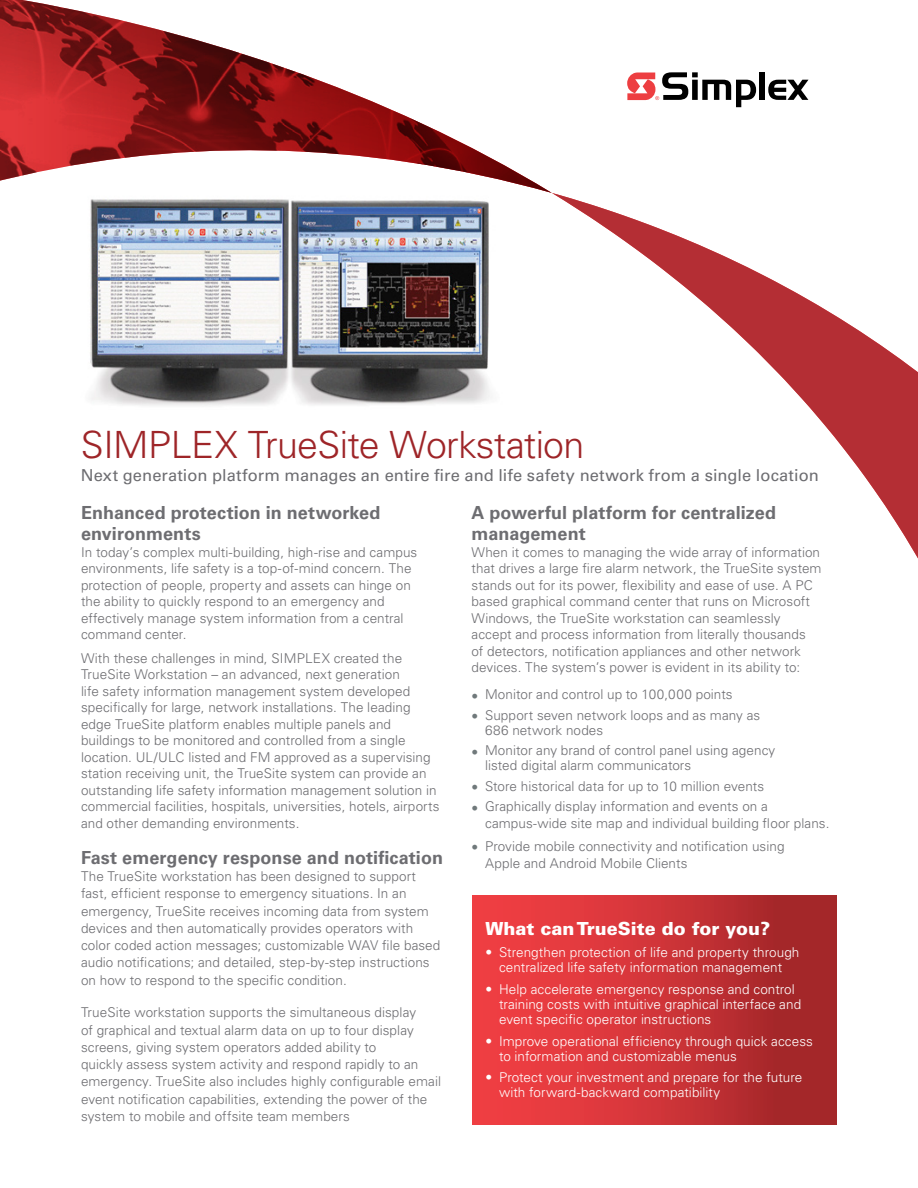
<style>
.page{position:relative;width:918px;height:1188px;background:#fff}
.page>*{position:absolute;margin:0;border:0;box-sizing:border-box;transform-origin:0 0}
.TopHeadline{font:300 37.5px "Univers LT Std";letter-spacing:-.015em;color:#9e2528}
.Subhead2nd_Bold{font:700 18px/21px "Univers LT Std";letter-spacing:.005em;color:#6d6d71}
.RedFeatureHead{font:900 18px "Univers LT Std";color:#fff}
.Subhead2nd{font:16.5px "Univers LT Std";letter-spacing:.005em;color:#6d6d71}
.Body_Copy{font:300 13.5px/16.5px "Univers LT Std";letter-spacing:.005em;color:#6d6d71}
.t1{font:300 13.5px/15px "Univers LT Std";letter-spacing:.005em;color:#fff}
.Subhead2nd_Bold-2{font:300 13.5px/17.2px "Univers LT Std";letter-spacing:.005em;color:#6d6d71}
.s1{color:#70797b}
</style>
<div class="page">
<div style="left:472px;top:895px;width:365px;height:230px;background:linear-gradient(to right,#fa4246,#9e2528)"></div>
<img style="left:90px;top:199px;width:400px;height:207px">
<svg style="left:552px;top:193px;width:366px;height:366px"></svg>
<img style="left:0;top:0;width:552px;height:193px">
<div style="left:759px;top:72px;width:6px;height:28px;background:#000"></div>
<svg style="left:768px;top:80px;width:41px;height:20px"></svg>
<svg style="left:627px;top:72px;width:129px;height:35px"></svg>
<p class="TopHeadline" style="left:81px;top:422px;width:505px">SIMPLEX TrueSite Workstation</p>
<p class="Subhead2nd" style="left:81px;top:465px;width:739px">Next generation platform manages an entire fire and life safety network from a single location</p>
<p class="Subhead2nd_Bold" style="left:472px;top:503px;width:306px">A powerful platform for centralized management</p>
<p class="Body_Copy" style="left:472px;top:544px;width:352px">When it comes to managing the wide array of information that drives a large fire alarm network, the TrueSite system stands out for its power, flexibility and ease of use. A PC based graphical command center that runs on Microsoft Windows, the TrueSite workstation can seamlessly accept and process information from literally thousands<br>of detectors, notification appliances and other network devices. The system’s power is evident in its ability to:</p>
<p class="Body_Copy" style="left:472px;top:686px;width:263px"><span class="s1">•</span> Monitor and control up to 100,000 points</p>
<p class="Body_Copy" style="left:485px;top:708px;width:277px;line-height:15px;text-indent:-14px"><span class="s1">•</span> Support seven network loops and as many as<br>686 network nodes</p>
<p class="Body_Copy" style="left:485px;top:743px;width:292px;line-height:15px;text-indent:-14px"><span class="s1">•</span> Monitor any brand of control panel using agency listed digital alarm communicators</p>
<p class="Body_Copy" style="left:472px;top:778px;width:294px"><span class="s1">•</span> Store historical data for up to 10 million events</p>
<p class="Body_Copy" style="left:485px;top:798px;width:346px;line-height:17.2px;text-indent:-14px"><span class="s1">•</span> Graphically display information and events on a campus-wide site map and individual building floor plans.</p>
<p class="Body_Copy" style="left:485px;top:838px;width:301px;line-height:17.2px;text-indent:-14px"><span class="s1">•</span> Provide mobile connectivity and notification using<br>Apple and Android Mobile Clients</p>
<p class="Subhead2nd_Bold" style="left:81px;top:503px;width:301px">Enhanced protection in networked environments</p>
<p class="Body_Copy" style="left:81px;top:544px;width:338px">In today’s complex multi-building, high-rise and campus environments, life safety is a top-of-mind concern. The protection of people, property and assets can hinge on the ability to quickly respond to an emergency and effectively manage system information from a central command center.</p>
<p class="Body_Copy" style="left:81px;top:650px;width:360px">With these challenges in mind, SIMPLEX created the TrueSite Workstation – an advanced, next generation<br>life safety information management system developed specifically for large, network installations. The leading edge TrueSite platform enables multiple panels and buildings to be monitored and controlled from a single location. UL/ULC listed and FM approved as a supervising station receiving unit, the TrueSite system can provide an outstanding life safety information management solution in commercial facilities, hospitals, universities, hotels, airports and other demanding environments.</p>
<p class="Subhead2nd_Bold" style="left:81px;top:847px;width:364px">Fast emergency response and notification</p>
<p class="Body_Copy" style="left:81px;top:868px;width:361px;line-height:17.2px">The TrueSite workstation has been designed to support fast, efficient response to emergency situations. In an emergency, TrueSite receives incoming data from system devices and then automatically provides operators with color coded action messages; customizable WAV file based audio notifications; and detailed, step-by-step instructions on how to respond to the specific condition.</p>
<p class="Subhead2nd_Bold-2" style="left:81px;top:1004px;width:362px">TrueSite workstation supports the simultaneous display<br>of graphical and textual alarm data on up to four display screens, giving system operators added ability to<br>quickly assess system activity and respond rapidly to an emergency. TrueSite also includes highly configurable email event notification capabilities, extending the power of the system to mobile and offsite team members</p>
<p class="RedFeatureHead" style="left:486px;top:918px;width:286px">What can TrueSite do for you?</p>
<p class="t1" style="left:486px;top:945px;width:315px;text-align:center">• Strengthen protection of life and property through centralized life safety information management</p>
<p class="t1" style="left:499px;top:982px;width:304px;text-indent:-14px">• Help accelerate emergency response and control training costs with intuitive graphical interface and event specific operator instructions</p>
<p class="t1" style="left:499px;top:1033px;width:315px;text-indent:-14px">• Improve operational efficiency through quick access to information and customizable menus</p>
<p class="t1" style="left:499px;top:1070px;width:305px;text-indent:-14px">• Protect your investment and prepare for the future with forward-backward compatibility</p>
</div>
